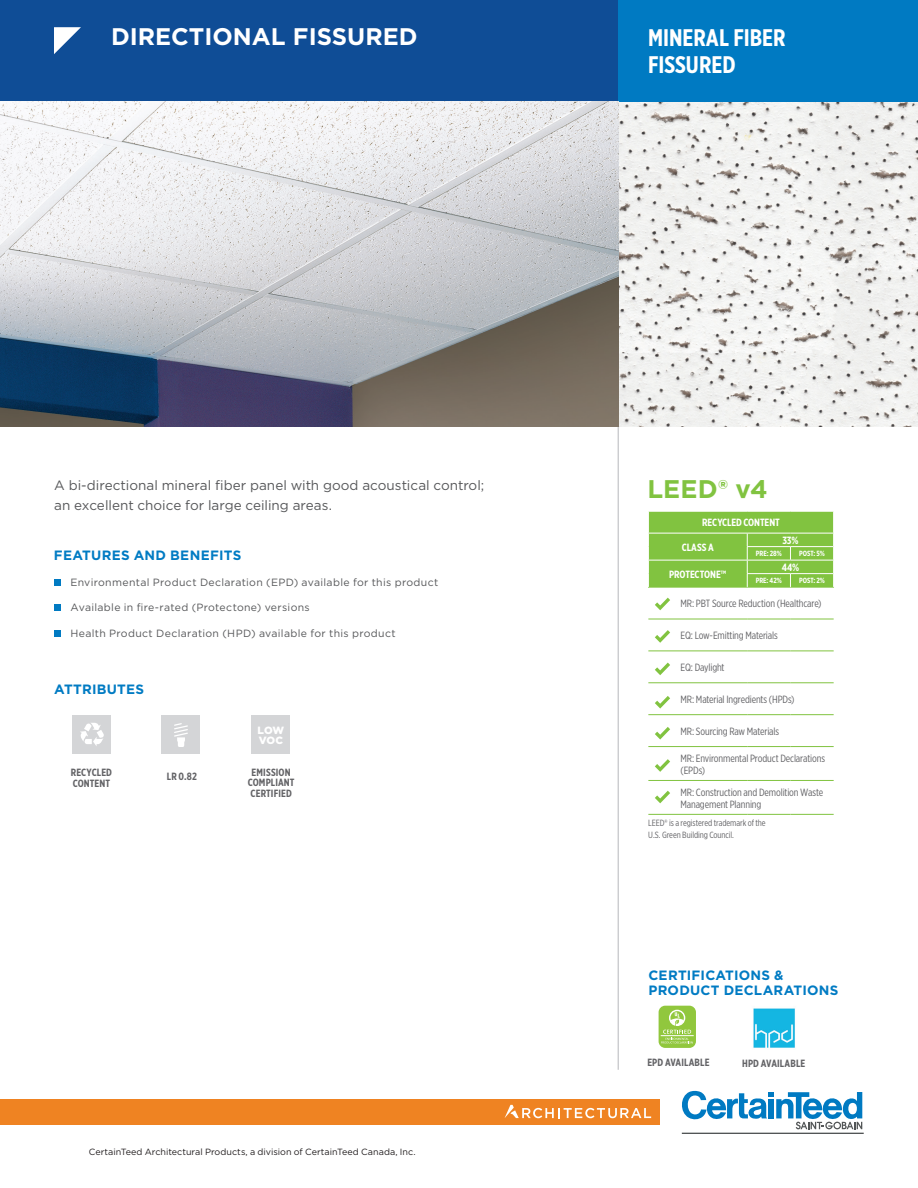
<style>
.page{position:relative;width:918px;height:1188px;background:#fff}
.page>*{position:absolute;margin:0;border:0;box-sizing:border-box;transform-origin:0 0}
.t1{font:700 25.5px "Gotham";letter-spacing:.005em;color:#81c340}
.t2{font:700 24px/27px "Gotham X Narrow";color:#fff}
.t3{font:700 24px "Gotham";color:#fff}
.t4{font:13.5px/19.5px "Gotham";color:#57585a}
.t5{font:700 13.5px/15px "Gotham";letter-spacing:.015em;color:#007bc3}
.t6{font:10.5px/12px "Gotham X Narrow";letter-spacing:-.01em;color:#636366}
.t7{font:10.5px "Gotham";letter-spacing:.03em;color:#57585a}
.t8{font:700 10.5px/10.5px "Gotham X Narrow";letter-spacing:.01em;color:#636366}
.t9{font:700 10.5px "Gotham X Narrow";letter-spacing:-.01em;color:#fff}
.t10{font:900 10.5px/10.5px "Gotham";letter-spacing:-.01em;color:#fff}
.t11{font:9px "Gotham";color:#231f20}
.t12{font:9px/12px "Gotham X Narrow";letter-spacing:-.005em;color:#636366}
.t13{font:700 7.5px "Gotham X Narrow";letter-spacing:-.005em;color:#fff}
</style>
<div class="page">
<img style="left:618px;top:101px;width:300px;height:326px">
<div style="left:0;top:0;width:618px;height:101px;background:#0f4d96"></div>
<div style="left:618px;top:0;width:300px;height:101px;background:#007ac2"></div>
<svg style="left:54px;top:27px;width:27px;height:27px"></svg>
<hr style="left:618px;top:426px;width:1px;height:644px;background:#b6b7bb">
<div style="left:54px;top:579px;width:7px;height:7px;background:#007ac2"></div>
<div style="left:54px;top:605px;width:7px;height:6px;background:#007ac2"></div>
<div style="left:54px;top:630px;width:7px;height:7px;background:#007ac2"></div>
<div style="left:162px;top:715px;width:38px;height:39px;background:#d4d5d7"></div>
<svg style="left:174px;top:723px;width:14px;height:24px"></svg>
<div style="left:72px;top:715px;width:39px;height:39px;background:#d4d5d7"></div>
<svg style="left:80px;top:723px;width:24px;height:23px"></svg>
<svg style="left:0;top:101px;width:618px;height:326px"></svg>
<div style="left:252px;top:715px;width:38px;height:39px;background:#d4d5d7"></div>
<hr style="left:648px;top:587px;width:99px;height:1px;background:#81c340">
<hr style="left:747px;top:587px;width:43px;height:1px;background:#81c340">
<hr style="left:790px;top:587px;width:44px;height:1px;background:#81c340">
<hr style="left:648px;top:619px;width:99px;height:1px;background:#81c340">
<hr style="left:747px;top:619px;width:43px;height:1px;background:#81c340">
<hr style="left:790px;top:619px;width:44px;height:1px;background:#81c340">
<hr style="left:648px;top:651px;width:99px;height:1px;background:#81c340">
<hr style="left:747px;top:651px;width:43px;height:1px;background:#81c340">
<hr style="left:790px;top:651px;width:44px;height:1px;background:#81c340">
<hr style="left:648px;top:683px;width:99px;height:1px;background:#81c340">
<hr style="left:747px;top:683px;width:43px;height:1px;background:#81c340">
<hr style="left:790px;top:683px;width:44px;height:1px;background:#81c340">
<hr style="left:648px;top:714px;width:99px;height:1px;background:#81c340">
<hr style="left:747px;top:714px;width:43px;height:1px;background:#81c340">
<hr style="left:790px;top:714px;width:44px;height:1px;background:#81c340">
<hr style="left:648px;top:746px;width:99px;height:1px;background:#81c340">
<hr style="left:747px;top:746px;width:43px;height:1px;background:#81c340">
<hr style="left:790px;top:746px;width:44px;height:1px;background:#81c340">
<hr style="left:648px;top:780px;width:99px;height:1px;background:#81c340">
<hr style="left:747px;top:780px;width:43px;height:1px;background:#81c340">
<hr style="left:790px;top:780px;width:44px;height:1px;background:#81c340">
<hr style="left:648px;top:814px;width:99px;height:1px;background:#81c340">
<hr style="left:747px;top:814px;width:43px;height:1px;background:#81c340">
<hr style="left:790px;top:814px;width:44px;height:1px;background:#81c340">
<svg style="left:648px;top:511px;width:186px;height:76px;background:#88c64a"></svg>
<hr style="left:648px;top:560px;width:99px;height:1px;background:#fff">
<hr style="left:747px;top:560px;width:43px;height:1px;background:#fff">
<hr style="left:790px;top:560px;width:44px;height:1px;background:#fff">
<hr style="left:747px;top:573px;width:43px;height:1px;background:#fff">
<hr style="left:790px;top:573px;width:43px;height:1px;background:#fff">
<svg style="left:655px;top:663px;width:15px;height:12px"></svg>
<svg style="left:655px;top:759px;width:15px;height:13px"></svg>
<svg style="left:655px;top:598px;width:15px;height:12px"></svg>
<svg style="left:655px;top:696px;width:15px;height:13px"></svg>
<svg style="left:655px;top:791px;width:15px;height:12px"></svg>
<svg style="left:655px;top:630px;width:15px;height:13px"></svg>
<svg style="left:655px;top:727px;width:15px;height:13px"></svg>
<img style="left:753px;top:1008px;width:42px;height:40px">
<div style="left:659px;top:1006px;width:37px;height:42px;background:#91c73d;border-radius:7px"></div>
<hr style="left:661px;top:1035px;width:33px;height:1px;background:#fff">
<svg style="left:661px;top:1010px;width:32px;height:34px"></svg>
<svg style="left:682px;top:1090px;width:180px;height:39px"></svg>
<hr style="left:682px;top:1133px;width:182px;height:1px;background:#525556">
<div style="left:0;top:1100px;width:660px;height:25px;background:#ef8322"></div>
<svg style="left:505px;top:1105px;width:146px;height:13px"></svg>
<h2 class="t3" style="left:111px;top:20px;width:308px">DIRECTIONAL FISSURED</h2>
<h2 class="t2" style="left:648px;top:24px;width:139px">MINERAL FIBER<br>FISSURED</h2>
<p class="t4" style="left:54px;top:476px;width:431px">A bi-directional mineral fiber panel with good acoustical control; an excellent choice for large ceiling areas.</p>
<h1 class="t1" style="left:648px;top:473px;width:122px">LEED® v4</h1>
<p class="t5" style="left:54px;top:548px;width:189px">FEATURES AND BENEFITS</p>
<p class="t7" style="left:70px;top:575px;width:369px">Environmental Product Declaration (EPD) available for this product</p>
<p class="t7" style="left:70px;top:601px;width:241px">Available in fire-rated (Protectone) versions</p>
<p class="t7" style="left:70px;top:627px;width:327px">Health Product Declaration (HPD) available for this product</p>
<p class="t5" style="left:54px;top:681px;width:91px">ATTRIBUTES</p>
<p class="t8" style="left:71px;top:767px;width:43px">RECYCLED<br>CONTENT</p>
<p class="t8" style="left:167px;top:771px;width:31px">LR 0.82</p>
<p class="t10" style="left:258px;top:724px;width:28px">LOW<br>VOC</p>
<p class="t8" style="left:248px;top:767px;width:48px;text-align:center">EMISSION<br>COMPLIANT<br>CERTIFIED</p>
<p class="t11" style="left:89px;top:1146px;width:328px">CertainTeed Architectural Products, a division of CertainTeed Canada, Inc.</p>
<p class="t9" style="left:702px;top:516px;width:79px">RECYCLED CONTENT</p>
<p class="t9" style="left:682px;top:541px;width:33px">CLASS A</p>
<p class="t9" style="left:782px;top:534px;width:18px">33%</p>
<p class="t13" style="left:756px;top:549px;width:27px">PRE: 28%</p>
<p class="t13" style="left:799px;top:549px;width:27px">POST: 5%</p>
<p class="t9" style="left:782px;top:561px;width:19px">44%</p>
<p class="t9" style="left:669px;top:568px;width:59px">PROTECTONE™</p>
<p class="t13" style="left:756px;top:576px;width:28px">PRE: 42%</p>
<p class="t13" style="left:799px;top:576px;width:27px">POST: 2%</p>
<p class="t6" style="left:681px;top:597px;width:143px">MR: PBT Source Reduction (Healthcare)</p>
<p class="t6" style="left:681px;top:629px;width:99px">EQ: Low-Emitting Materials</p>
<p class="t6" style="left:681px;top:661px;width:46px">EQ: Daylight</p>
<p class="t6" style="left:681px;top:693px;width:116px">MR: Material Ingredients (HPDs)</p>
<p class="t6" style="left:681px;top:725px;width:100px">MR: Sourcing Raw Materials</p>
<p class="t6" style="left:680px;top:752px;width:146px">MR: Environmental Product Declarations (EPDs)</p>
<p class="t6" style="left:680px;top:786px;width:144px">MR: Construction and Demolition Waste<br>Management Planning</p>
<p class="t12" style="left:648px;top:816px;width:119px">LEED® is a registered trademark of the<br>U.S. Green Building Council.</p>
<p class="t5" style="left:649px;top:967px;width:191px">CERTIFICATIONS &amp;<br>PRODUCT DECLARATIONS</p>
<p class="t8" style="left:647px;top:1057px;width:64px">EPD AVAILABLE</p>
<p class="t8" style="left:742px;top:1057px;width:65px">HPD AVAILABLE</p>
</div>
